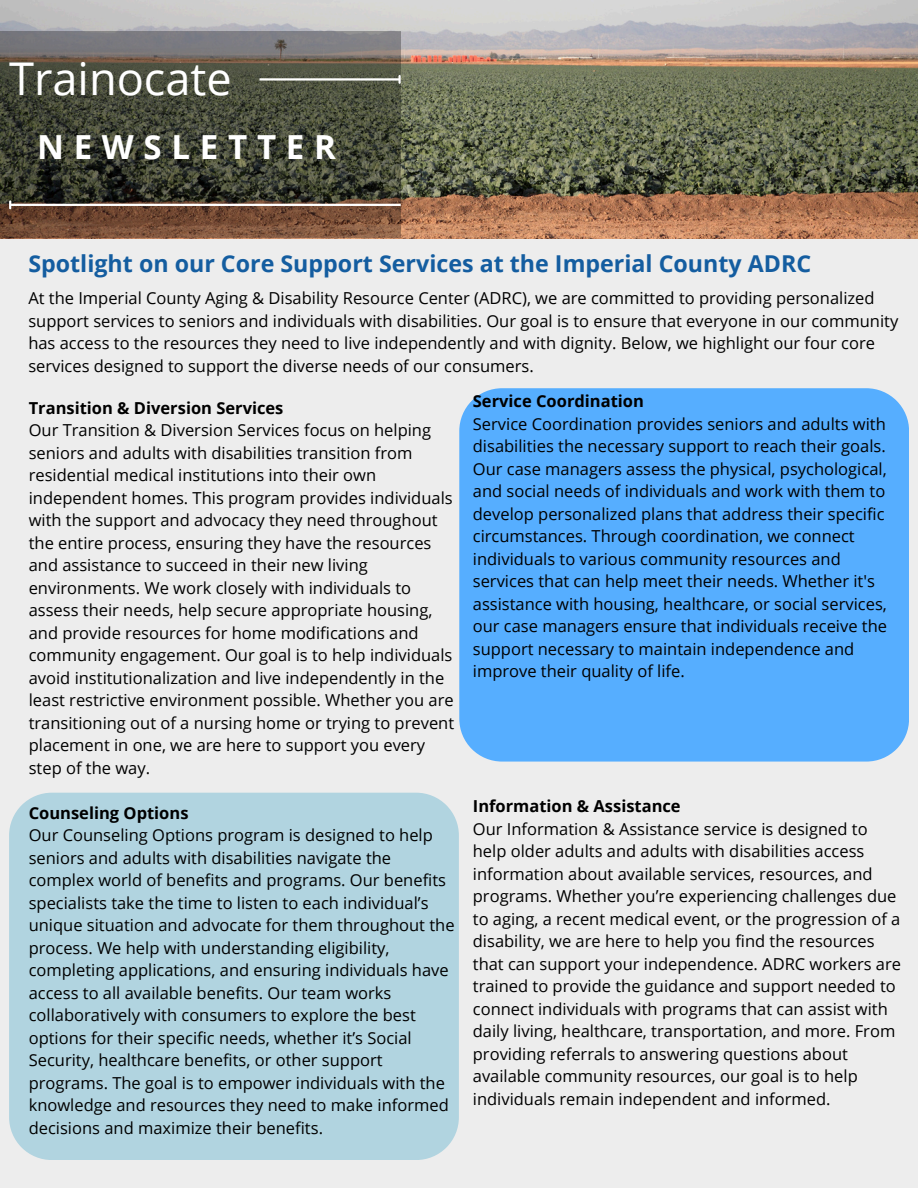
<style>
.page{position:relative;width:918px;height:1188px;background:#ededed}
.page>*{position:absolute;margin:0;border:0;box-sizing:border-box;transform-origin:0 0}
.t1{font:45.15px "Open Sans";color:#fff}
.t2{font:700 33.15px "Open Sans";letter-spacing:.29em;color:#fff}
.t3{font:700 23.25px "Open Sans";color:#145da0}
.t4{font:16.5px/22.5px "Open Sans";color:#000}
.t5{font:700 16.5px "Open Sans";color:#000}
</style>
<div class="page">
<img style="left:1px;top:0;width:916px;height:238px">
<svg style="left:1px;top:31px;width:400px;height:207px;background:#524d3f"></svg>
<hr style="left:259px;top:78px;width:140px;height:3px;background:#fff">
<svg style="left:398px;top:76px;width:3px;height:7px"></svg>
<hr style="left:11px;top:204px;width:390px;height:2px;background:#fff">
<svg style="left:9px;top:201px;width:2px;height:7px"></svg>
<div style="left:9px;top:793px;width:449px;height:367px;background:#b1d4e0"></div>
<div style="left:459px;top:388px;width:449px;height:374px;background:#56aeff"></div>
<p class="t1" style="left:9px;top:46px;width:224px">Trainocate</p>
<p class="t2" style="left:37px;top:124px;width:300px">NEWSLETTER</p>
<p class="t3" style="left:28px;top:247px;width:784px">Spotlight on our Core Support Services at the Imperial County ADRC</p>
<h1 class="t4" style="left:28px;top:287px;width:872px">At the Imperial County Aging &amp; Disability Resource Center (ADRC), we are committed to providing personalized support services to seniors and individuals with disabilities. Our goal is to ensure that everyone in our community has access to the resources they need to live independently and with dignity. Below, we highlight our four core services designed to support the diverse needs of our consumers.</h1>
<h2 class="t5" style="left:29px;top:396px;width:256px">Transition &amp; Diversion Services</h2>
<h3 class="t4" style="left:29px;top:418px;width:427px">Our Transition &amp; Diversion Services focus on helping seniors and adults with disabilities transition from residential medical institutions into their own independent homes. This program provides individuals with the support and advocacy they need throughout the entire process, ensuring they have the resources and assistance to succeed in their new living environments. We work closely with individuals to assess their needs, help secure appropriate housing, and provide resources for home modifications and community engagement. Our goal is to help individuals avoid institutionalization and live independently in the least restrictive environment possible. Whether you are transitioning out of a nursing home or trying to prevent placement in one, we are here to support you every step of the way.</h3>
<p class="t5" style="left:29px;top:801px;width:161px">Counseling Options</p>
<p class="t4" style="left:29px;top:823px;width:427px">Our Counseling Options program is designed to help seniors and adults with disabilities navigate the complex world of benefits and programs. Our benefits specialists take the time to listen to each individual’s unique situation and advocate for them throughout the process. We help with understanding eligibility, completing applications, and ensuring individuals have access to all available benefits. Our team works collaboratively with consumers to explore the best options for their specific needs, whether it’s Social Security, healthcare benefits, or other support programs. The goal is to empower individuals with the knowledge and resources they need to make informed decisions and maximize their benefits.</p>
<p class="t5" style="left:473px;top:390px;width:173px">Service Coordination</p>
<p class="t4" style="left:473px;top:412px;width:416px">Service Coordination provides seniors and adults with disabilities the necessary support to reach their goals.<br>Our case managers assess the physical, psychological, and social needs of individuals and work with them to develop personalized plans that address their specific circumstances. Through coordination, we connect individuals to various community resources and services that can help meet their needs. Whether it's assistance with housing, healthcare, or social services, our case managers ensure that individuals receive the support necessary to maintain independence and improve their quality of life.</p>
<p class="t5" style="left:473px;top:795px;width:209px">Information &amp; Assistance</p>
<p class="t4" style="left:473px;top:817px;width:430px">Our Information &amp; Assistance service is designed to help older adults and adults with disabilities access information about available services, resources, and programs. Whether you’re experiencing challenges due to aging, a recent medical event, or the progression of a disability, we are here to help you find the resources that can support your independence. ADRC workers are trained to provide the guidance and support needed to connect individuals with programs that can assist with daily living, healthcare, transportation, and more. From providing referrals to answering questions about available community resources, our goal is to help individuals remain independent and informed.</p>
</div>
